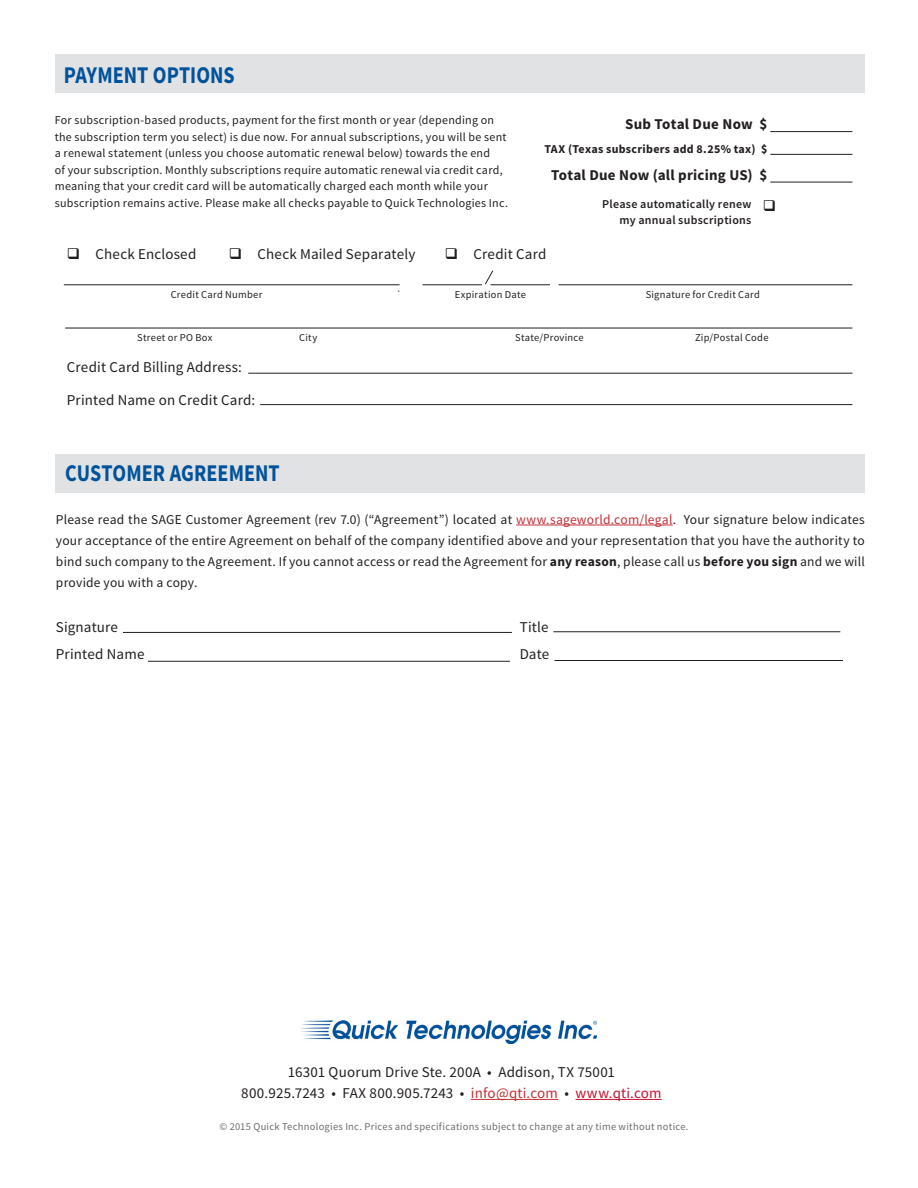
<style>
.page{position:relative;width:918px;height:1188px;background:#fff}
.page>*{position:absolute;margin:0;border:0;box-sizing:border-box;transform-origin:0 0}
.t1{font:700 24px "Source Sans Pro";letter-spacing:.005em;color:#00529b;scale:.84 1}
.t2{font:15px "Source Sans Pro";letter-spacing:.01em;color:#231f20}
.t3{font:700 15px "Source Sans Pro";letter-spacing:.015em;color:#231f20}
.t4{font:13.5px/21px "Source Sans Pro";letter-spacing:.015em;color:#231f20;text-align:justify}
.t5{font:12px/16.5px "Source Sans Pro";letter-spacing:.02em;color:#231f20}
.t6{font:600 12px "Source Sans Pro";letter-spacing:.025em;color:#231f20}
.t7{font:700 12px "Source Sans Pro";letter-spacing:.025em;color:#231f20}
.t8{font:10.5px "Source Sans Pro";letter-spacing:.025em;color:#231f20}
.t9{font:10.5px "Source Sans Pro";letter-spacing:.025em;color:#6c6d70}
.s1{color:#c43038}
.s2{font-weight:700}
.s3{color:#c41230}
</style>
<div class="page">
<hr style="left:471px;top:1099px;width:87px;height:1px;background:#c43038">
<hr style="left:576px;top:1099px;width:86px;height:1px;background:#c41230">
<img style="left:300px;top:1021px;width:297px;height:22px">
<div style="left:55px;top:454px;width:810px;height:39px;background:#e1e2e4"></div>
<hr style="left:516px;top:525px;width:157px;height:1px;background:#c43038">
<hr style="left:123px;top:632px;width:389px;height:1px;background:#231f20">
<hr style="left:553px;top:631px;width:287px;height:1px;background:#231f20">
<hr style="left:554px;top:660px;width:289px;height:1px;background:#231f20">
<hr style="left:148px;top:661px;width:362px;height:1px;background:#231f20">
<div style="left:55px;top:54px;width:810px;height:39px;background:#e1e2e4"></div>
<hr style="left:64px;top:284px;width:336px;height:1px;background:#231f20">
<hr style="left:559px;top:284px;width:293px;height:1px;background:#231f20">
<hr style="left:65px;top:328px;width:787px;height:1px;background:#231f20">
<hr style="left:248px;top:373px;width:604px;height:1px;background:#231f20">
<hr style="left:260px;top:404px;width:592px;height:1px;background:#231f20">
<hr style="left:423px;top:284px;width:59px;height:1px;background:#231f20">
<hr style="left:491px;top:284px;width:59px;height:1px;background:#231f20">
<hr style="left:770px;top:131px;width:82px;height:1px;background:#231f20">
<hr style="left:770px;top:154px;width:82px;height:1px;background:#231f20">
<hr style="left:770px;top:182px;width:82px;height:1px;background:#231f20">
<svg style="left:485px;top:270px;width:9px;height:15px"></svg>
<p class="t1" style="left:64px;top:59px;width:205px">PAYMENT OPTIONS</p>
<p class="t5" style="left:55px;top:112px;width:455px">For subscription-based products, payment for the first month or year (depending on the subscription term you select) is due now. For annual subscriptions, you will be sent a renewal statement (unless you choose automatic renewal below) towards the end<br>of your subscription. Monthly subscriptions require automatic renewal via credit card, meaning that your credit card will be automatically charged each month while your subscription remains active. Please make all checks payable to Quick Technologies Inc.</p>
<p class="t3" style="left:625px;top:115px;width:144px">Sub Total Due Now $</p>
<p class="t7" style="left:544px;top:142px;width:225px">TAX (Texas subscribers add 8.25% tax) $</p>
<p class="t3" style="left:551px;top:166px;width:218px">Total Due Now (all pricing US) $</p>
<p class="t6" style="left:602px;top:196px;width:151px">Please automatically renew</p>
<p class="t6" style="left:620px;top:213px;width:133px">my annual subscriptions</p>
<p class="t2" style="left:67px;top:245px;width:131px">❑ Check Enclosed</p>
<p class="t2" style="left:229px;top:245px;width:188px">❑ Check Mailed Separately</p>
<p class="t2" style="left:445px;top:245px;width:103px">❑ Credit Card</p>
<p class="t8" style="left:171px;top:288px;width:93px">Credit Card Number</p>
<p class="t8" style="left:396px;top:288px;width:7px">`</p>
<p class="t8" style="left:455px;top:288px;width:73px">Expiration Date</p>
<p class="t8" style="left:646px;top:288px;width:116px">Signature for Credit Card</p>
<p class="t8" style="left:137px;top:331px;width:77px">Street or PO Box</p>
<p class="t8" style="left:299px;top:331px;width:20px">City</p>
<p class="t8" style="left:515px;top:331px;width:70px">State/Province</p>
<p class="t8" style="left:695px;top:331px;width:75px">Zip/Postal Code</p>
<p class="t2" style="left:67px;top:358px;width:177px">Credit Card Billing Address:</p>
<p class="t2" style="left:67px;top:391px;width:190px">Printed Name on Credit Card:</p>
<p class="t1" style="left:65px;top:457px;width:257px">CUSTOMER AGREEMENT</p>
<p class="t4" style="left:56px;top:509px;width:810px">Please read the SAGE Customer Agreement (rev 7.0) (“Agreement”) located at <span class="s1">www.sageworld.com/legal</span>. Your signature below indicates your acceptance of the entire Agreement on behalf of the company identified above and your representation that you have the authority to bind such company to the Agreement. If you cannot access or read the Agreement for <span class="s2">any reason</span>, please call us <span class="s2">before you sign</span> and we will provide you with a copy.</p>
<p class="t2" style="left:56px;top:618px;width:64px">Signature</p>
<p class="t2" style="left:520px;top:618px;width:30px">Title</p>
<p class="t2" style="left:56px;top:645px;width:90px">Printed Name</p>
<p class="t2" style="left:520px;top:645px;width:31px">Date</p>
<p class="t2" style="left:288px;top:1063px;width:329px">16301 Quorum Drive Ste. 200A • Addison, TX 75001</p>
<p class="t2" style="left:241px;top:1084px;width:422px">800.925.7243 • FAX 800.905.7243 • <span class="s1">info@qti.com</span> • <span class="s3">www.qti.com</span></p>
<p class="t9" style="left:220px;top:1120px;width:471px">© 2015 Quick Technologies Inc. Prices and specifications subject to change at any time without notice.</p>
</div>
